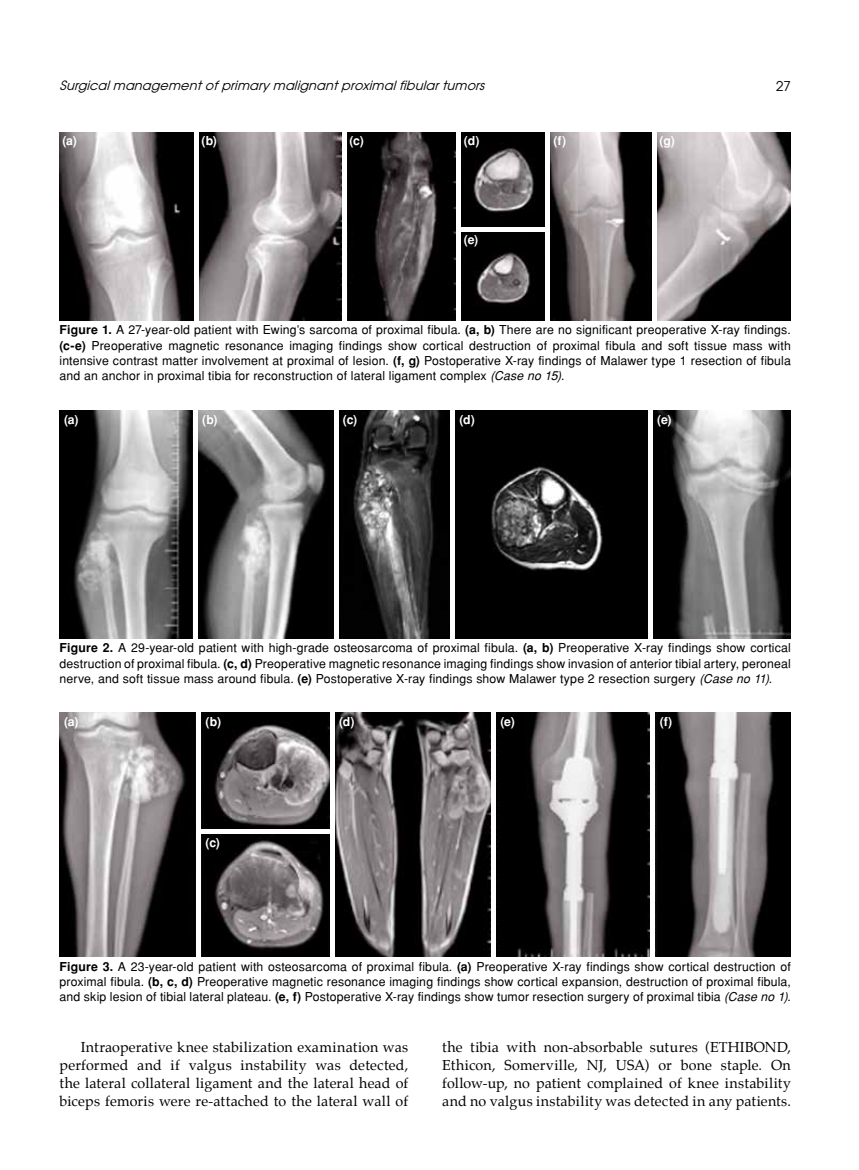
<style>
.page{position:relative;width:859px;height:1170px;background:#fff}
.page>*{position:absolute;margin:0;border:0;box-sizing:border-box;transform-origin:0 0}
.t1{font:14.25px/18px "Palatino";letter-spacing:.015em;color:#000;text-align:justify}
.t2{font:13.5px "Avant Garde Tr";color:#000}
.t3{font:italic 12.75px "Avant Garde Tr";color:#000}
.t4{font:12.3px/15.3px "Helvetica Normal Tr";letter-spacing:.01em;color:#000;text-align:justify}
.t5{font:700 12.3px "Helvetica Tr";color:#fff}
.s1{font-family:"Helvetica Tr";font-weight:700}
.s2{font-family:"Helvetica Tr";font-style:italic}
</style>
<div class="page">
<img style="left:59px;top:133px;width:732px;height:187px">
<div style="left:194px;top:132px;width:5px;height:190px;background:#fff"></div>
<div style="left:342px;top:132px;width:5px;height:190px;background:#fff"></div>
<hr style="left:456px;top:132px;width:4px;height:190px;background:#fff">
<div style="left:458px;top:227px;width:90px;height:5px;background:#fff"></div>
<div style="left:545px;top:132px;width:5px;height:190px;background:#fff"></div>
<div style="left:652px;top:132px;width:5px;height:190px;background:#fff"></div>
<img style="left:60px;top:410px;width:731px;height:228px">
<div style="left:193px;top:409px;width:5px;height:230px;background:#fff"></div>
<hr style="left:334px;top:409px;width:4px;height:230px;background:#fff">
<div style="left:450px;top:409px;width:5px;height:230px;background:#fff"></div>
<div style="left:648px;top:409px;width:5px;height:230px;background:#fff"></div>
<img style="left:60px;top:712px;width:731px;height:244px">
<div style="left:196px;top:711px;width:5px;height:246px;background:#fff"></div>
<hr style="left:199px;top:829px;width:134px;height:4px;background:#fff">
<div style="left:330px;top:711px;width:5px;height:246px;background:#fff"></div>
<div style="left:491px;top:711px;width:5px;height:246px;background:#fff"></div>
<hr style="left:651px;top:711px;width:4px;height:246px;background:#fff">
<p class="t3" style="left:60px;top:78px;width:430px">Surgicalmanagementofprimarymalignantproximalfibulartumors</p>
<p class="t2" style="left:776px;top:77px;width:16px">27</p>
<p class="t5" style="left:62px;top:133px;width:16px">(a)</p>
<p class="t5" style="left:202px;top:133px;width:17px">(b)</p>
<p class="t5" style="left:349px;top:133px;width:16px">(c)</p>
<p class="t5" style="left:464px;top:133px;width:17px">(d)</p>
<p class="t5" style="left:554px;top:133px;width:14px">(f)</p>
<p class="t5" style="left:659px;top:133px;width:17px">(g)</p>
<p class="t5" style="left:464px;top:232px;width:16px">(e)</p>
<p class="t4" style="left:60px;top:322px;width:733px"><span class="s1">Figure 1.</span> A 27-year-old patient with Ewing’s sarcoma of proximal fibula. <span class="s1">(a, b)</span> There are no significant preoperative X-ray findings. <span class="s1">(c-e)</span> Preoperative magnetic resonance imaging findings show cortical destruction of proximal fibula and soft tissue mass with intensive contrast matter involvement at proximal of lesion. <span class="s1">(f, g)</span> Postoperative X-ray findings of Malawer type 1 resection of fibula and an anchor in proximal tibia for reconstruction of lateral ligament complex <span class="s2">(Case no 15)</span>.</p>
<p class="t5" style="left:64px;top:412px;width:16px">(a)</p>
<p class="t5" style="left:202px;top:412px;width:17px">(b)</p>
<p class="t5" style="left:343px;top:412px;width:16px">(c)</p>
<p class="t5" style="left:459px;top:412px;width:17px">(d)</p>
<p class="t5" style="left:657px;top:412px;width:16px">(e)</p>
<p class="t4" style="left:60px;top:640px;width:733px"><span class="s1">Figure 2.</span> A 29-year-old patient with high-grade osteosarcoma of proximal fibula. <span class="s1">(a, b)</span> Preoperative X-ray findings show cortical destruction of proximal fibula. <span class="s1">(c, d)</span> Preoperative magnetic resonance imaging findings show invasion of anterior tibial artery, peroneal nerve, and soft tissue mass around fibula. <span class="s1">(e)</span> Postoperative X-ray findings show Malawer type 2 resection surgery <span class="s2">(Case no 11)</span>.</p>
<p class="t5" style="left:64px;top:714px;width:16px">(a)</p>
<p class="t5" style="left:206px;top:714px;width:17px">(b)</p>
<p class="t5" style="left:339px;top:714px;width:17px">(d)</p>
<p class="t5" style="left:500px;top:714px;width:16px">(e)</p>
<p class="t5" style="left:660px;top:714px;width:14px">(f)</p>
<p class="t5" style="left:206px;top:835px;width:16px">(c)</p>
<p class="t4" style="left:60px;top:958px;width:733px"><span class="s1">Figure 3.</span> A 23-year-old patient with osteosarcoma of proximal fibula. <span class="s1">(a)</span> Preoperative X-ray findings show cortical destruction of proximal fibula. <span class="s1">(b, c, d)</span> Preoperative magnetic resonance imaging findings show cortical expansion, destruction of proximal fibula, and skip lesion of tibial lateral plateau. <span class="s1">(e, f)</span> Postoperative X-ray findings show tumor resection surgery of proximal tibia <span class="s2">(Case no 1)</span>.</p>
<p class="t1" style="left:60px;top:1039px;width:350px;text-indent:21px">Intraoperative knee stabilization examination was performed and if valgus instability was detected, the lateral collateral ligament and the lateral head of biceps femoris were re-attached to the lateral wall of</p>
<p class="t1" style="left:442px;top:1039px;width:350px">the tibia with non-absorbable sutures (ETHIBOND, Ethicon, Somerville, NJ, USA) or bone staple. On follow-up, no patient complained of knee instability and no valgus instability was detected in any patients.</p>
</div>
